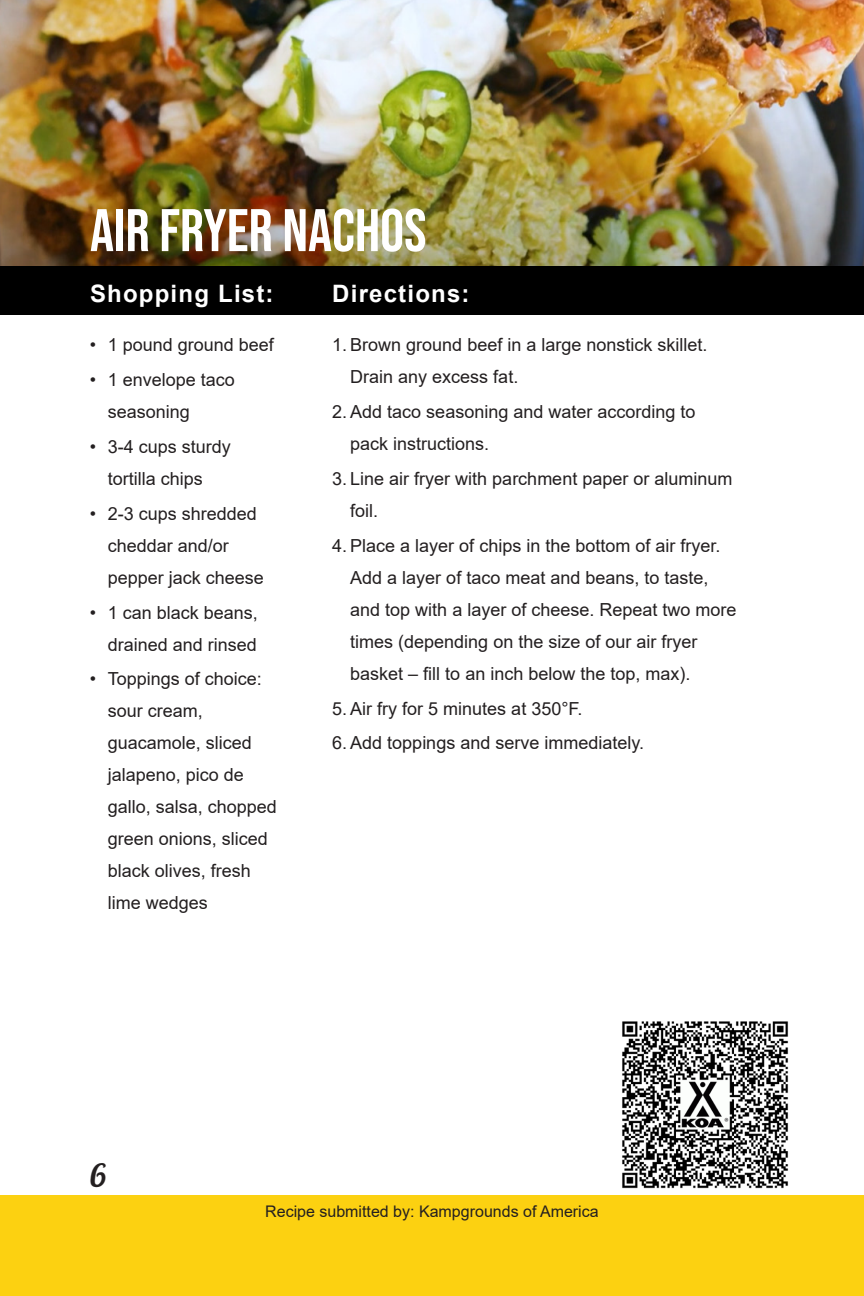
<style>
.page{position:relative;width:864px;height:1296px;background:#fff}
.page>*{position:absolute;margin:0;border:0;box-sizing:border-box;transform-origin:0 0}
.t1{font:60px "Bebas Neue";color:#fff}
.t2{font:32px "Lobster 1.4";color:#231f20}
.t3{font:700 24px "Arial";letter-spacing:.05em;color:#fff}
.t4{font:18px/32px "Arial";color:#231f20}
.t5{font:16px "Arial";color:#231f20}
</style>
<div class="page">
<div style="left:0;top:1196px;width:864px;height:100px;background:#fcd111"></div>
<img style="left:0;top:0;width:864px;height:266px">
<div style="left:0;top:266px;width:864px;height:49px;background:#000"></div>
<img style="left:622px;top:1021px;width:167px;height:168px">
<p class="t1" style="left:90px;top:196px;width:338px">AIR FRYER NACHOS</p>
<p class="t3" style="left:90px;top:277px;width:185px">Shopping List:</p>
<p class="t3" style="left:332px;top:277px;width:139px">Directions:</p>
<p class="t4" style="left:90px;top:329px;width:186px">• 1 pound ground beef</p>
<p class="t4" style="left:108px;top:364px;width:129px;text-indent:-18px">• 1 envelope taco seasoning</p>
<p class="t4" style="left:90px;top:430px;width:143px;text-align:center">• 3-4 cups sturdy tortilla chips</p>
<p class="t4" style="left:108px;top:497px;width:158px;text-indent:-18px">• 2-3 cups shredded cheddar and/or pepper jack cheese</p>
<p class="t4" style="left:90px;top:596px;width:170px;text-align:right">• 1 can black beans, drained and rinsed</p>
<p class="t4" style="left:108px;top:663px;width:171px;text-indent:-18px">• Toppings of choice: sour cream, guacamole, sliced jalapeno, pico de gallo, salsa, chopped green onions, sliced black olives, fresh lime wedges</p>
<p class="t4" style="left:350px;top:329px;width:359px;text-indent:-18px">1. Brown ground beef in a large nonstick skillet.<br>Drain any excess fat.</p>
<p class="t4" style="left:350px;top:396px;width:347px;text-indent:-18px">2. Add taco seasoning and water according to pack instructions.</p>
<p class="t4" style="left:350px;top:462px;width:384px;text-indent:-18px">3. Line air fryer with parchment paper or aluminum foil.</p>
<p class="t4" style="left:350px;top:529px;width:388px;text-indent:-18px">4. Place a layer of chips in the bottom of air fryer.<br>Add a layer of taco meat and beans, to taste, and top with a layer of cheese. Repeat two more times (depending on the size of our air fryer basket – fill to an inch below the top, max).</p>
<p class="t4" style="left:332px;top:692px;width:252px">5. Air fry for 5 minutes at 350°F.</p>
<p class="t4" style="left:332px;top:727px;width:313px">6. Add toppings and serve immediately.</p>
<h2 class="t2" style="left:90px;top:1155px;width:17px">6</h2>
<p class="t5" style="left:265px;top:1200px;width:335px">Recipe submitted by: Kampgrounds of America</p>
</div>
